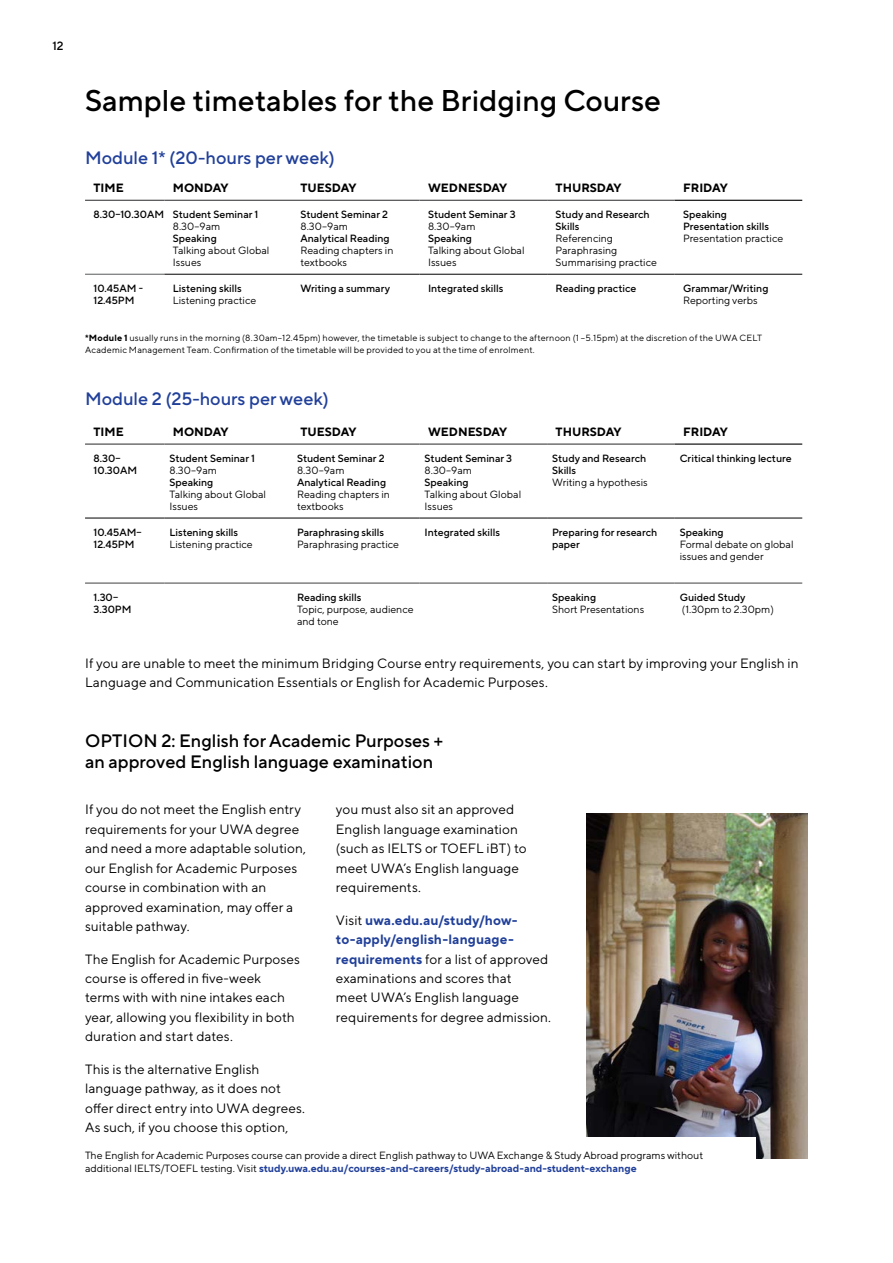
<style>
.page{position:relative;width:893px;height:1263px;background:#fff}
.page>*{position:absolute;margin:0;border:0;box-sizing:border-box;transform-origin:0 0}
.t1{font:500 30px "TT Norms Pro";color:#000}
.t2{font:500 18px/21px "TT Norms Pro";color:#000}
.t3{font:500 18px "TT Norms Pro";color:#21409a}
.t4{font:13.5px/19.5px "TT Norms Pro";letter-spacing:.005em;color:#000}
.t5{font:700 12px "TT Norms Pro";color:#000}
.t6{font:500 12px "TT Norms Pro";color:#000}
.t7{font:10.5px/12px "TT Norms Pro";color:#000}
.t8{font:500 10.5px/12px "TT Norms Pro";color:#000}
.t9{font:9px/12px "TT Norms Pro";letter-spacing:.02em;color:#000}
.s1{font-weight:700}
.s2{font-weight:700;color:#21409a}
</style>
<div class="page">
<img style="left:587px;top:813px;width:221px;height:345px">
<div style="left:72px;top:1137px;width:684px;height:50px;background:#fff"></div>
<hr style="left:85px;top:274px;width:79px;height:1px;background:#58595b">
<hr style="left:164px;top:274px;width:128px;height:1px;background:#000">
<hr style="left:292px;top:274px;width:128px;height:1px;background:#000">
<hr style="left:420px;top:274px;width:127px;height:1px;background:#000">
<hr style="left:547px;top:274px;width:128px;height:1px;background:#000">
<hr style="left:675px;top:274px;width:127px;height:1px;background:#000">
<hr style="left:85px;top:200px;width:79px;height:1px;background:#414042">
<hr style="left:164px;top:200px;width:128px;height:1px;background:#414042">
<hr style="left:292px;top:200px;width:128px;height:1px;background:#414042">
<hr style="left:420px;top:200px;width:127px;height:1px;background:#414042">
<hr style="left:547px;top:200px;width:128px;height:1px;background:#414042">
<hr style="left:675px;top:200px;width:127px;height:1px;background:#000">
<hr style="left:85px;top:518px;width:79px;height:1px;background:#000">
<hr style="left:164px;top:518px;width:128px;height:1px;background:#000">
<hr style="left:292px;top:518px;width:128px;height:1px;background:#000">
<hr style="left:420px;top:518px;width:127px;height:1px;background:#000">
<hr style="left:547px;top:518px;width:128px;height:1px;background:#000">
<hr style="left:675px;top:518px;width:127px;height:1px;background:#000">
<hr style="left:85px;top:583px;width:79px;height:1px;background:#414042">
<hr style="left:164px;top:583px;width:128px;height:1px;background:#414042">
<hr style="left:292px;top:583px;width:128px;height:1px;background:#414042">
<hr style="left:420px;top:583px;width:127px;height:1px;background:#414042">
<hr style="left:547px;top:583px;width:128px;height:1px;background:#414042">
<hr style="left:675px;top:583px;width:127px;height:1px;background:#414042">
<hr style="left:85px;top:443px;width:79px;height:2px;background:#414042">
<hr style="left:164px;top:443px;width:128px;height:2px;background:#414042">
<hr style="left:292px;top:443px;width:128px;height:2px;background:#414042">
<hr style="left:420px;top:443px;width:127px;height:2px;background:#414042">
<hr style="left:547px;top:443px;width:128px;height:2px;background:#414042">
<hr style="left:675px;top:443px;width:127px;height:2px;background:#000">
<p class="t6" style="left:53px;top:37px;width:13px">12</p>
<h1 class="t1" style="left:85px;top:78px;width:577px">Sample timetables for the Bridging Course</h1>
<h2 class="t3" style="left:85px;top:144px;width:251px">Module 1* (20-hours per week)</h2>
<p class="t5" style="left:94px;top:179px;width:32px">TIME</p>
<p class="t5" style="left:173px;top:179px;width:57px">MONDAY</p>
<p class="t5" style="left:300px;top:179px;width:58px">TUESDAY</p>
<p class="t5" style="left:428px;top:179px;width:81px">WEDNESDAY</p>
<p class="t5" style="left:556px;top:179px;width:67px">THURSDAY</p>
<p class="t5" style="left:683px;top:179px;width:46px">FRIDAY</p>
<p class="t8" style="left:94px;top:207px;width:166px">8.30–10.30AM Student Seminar 1</p>
<p class="t7" style="left:173px;top:219px;width:49px">8.30–9am</p>
<p class="t8" style="left:173px;top:231px;width:45px">Speaking</p>
<p class="t7" style="left:173px;top:243px;width:98px">Talking about Global<br>Issues</p>
<p class="t8" style="left:300px;top:207px;width:89px">Student Seminar 2</p>
<p class="t7" style="left:300px;top:219px;width:49px">8.30–9am</p>
<p class="t8" style="left:300px;top:231px;width:91px">Analytical Reading</p>
<p class="t7" style="left:300px;top:243px;width:94px">Reading chapters in textbooks</p>
<p class="t8" style="left:428px;top:207px;width:89px">Student Seminar 3</p>
<p class="t7" style="left:428px;top:219px;width:49px">8.30–9am</p>
<p class="t8" style="left:428px;top:231px;width:45px">Speaking</p>
<p class="t7" style="left:428px;top:243px;width:98px">Talking about Global<br>Issues</p>
<p class="t8" style="left:556px;top:207px;width:96px">Study and Research<br>Skills</p>
<p class="t7" style="left:556px;top:231px;width:103px">Referencing<br>Paraphrasing<br>Summarising practice</p>
<p class="t8" style="left:683px;top:207px;width:87px">Speaking<br>Presentation skills</p>
<p class="t7" style="left:683px;top:231px;width:101px">Presentation practice</p>
<p class="t8" style="left:94px;top:281px;width:51px">10.45AM -<br>12.45PM</p>
<p class="t8" style="left:173px;top:281px;width:70px">Listening skills</p>
<p class="t7" style="left:173px;top:293px;width:85px">Listening practice</p>
<p class="t8" style="left:300px;top:281px;width:91px">Writing a summary</p>
<p class="t8" style="left:428px;top:281px;width:77px">Integrated skills</p>
<p class="t8" style="left:556px;top:281px;width:82px">Reading practice</p>
<p class="t8" style="left:683px;top:281px;width:87px">Grammar/Writing</p>
<p class="t7" style="left:683px;top:293px;width:76px">Reporting verbs</p>
<p class="t9" style="left:85px;top:331px;width:679px"><span class="s1">*Module 1</span> usually runs in the morning (8.30am–12.45pm) however, the timetable is subject to change to the afternoon (1 –5.15pm) at the discretion of the UWA CELT<br>Academic Management Team. Confirmation of the timetable will be provided to you at the time of enrolment.</p>
<h2 class="t3" style="left:85px;top:385px;width:245px">Module 2 (25-hours per week)</h2>
<p class="t5" style="left:94px;top:422px;width:32px">TIME</p>
<p class="t5" style="left:173px;top:422px;width:57px">MONDAY</p>
<p class="t5" style="left:300px;top:422px;width:58px">TUESDAY</p>
<p class="t5" style="left:428px;top:422px;width:81px">WEDNESDAY</p>
<p class="t5" style="left:556px;top:422px;width:67px">THURSDAY</p>
<p class="t5" style="left:683px;top:422px;width:46px">FRIDAY</p>
<p class="t8" style="left:94px;top:451px;width:45px">8.30–<br>10.30AM</p>
<p class="t8" style="left:170px;top:451px;width:87px">Student Seminar 1</p>
<p class="t8" style="left:297px;top:451px;width:89px">Student Seminar 2</p>
<p class="t7" style="left:297px;top:463px;width:49px">8.30–9am</p>
<p class="t8" style="left:297px;top:475px;width:91px">Analytical Reading</p>
<p class="t7" style="left:297px;top:487px;width:94px">Reading chapters in textbooks</p>
<p class="t8" style="left:425px;top:451px;width:89px">Student Seminar 3</p>
<p class="t7" style="left:425px;top:463px;width:49px">8.30–9am</p>
<p class="t8" style="left:425px;top:475px;width:45px">Speaking</p>
<p class="t7" style="left:425px;top:487px;width:98px">Talking about Global<br>Issues</p>
<p class="t8" style="left:552px;top:451px;width:96px">Study and Research<br>Skills</p>
<p class="t7" style="left:552px;top:475px;width:97px">Writing a hypothesis</p>
<p class="t8" style="left:680px;top:451px;width:113px">Critical thinking lecture</p>
<p class="t7" style="left:170px;top:463px;width:49px">8.30–9am</p>
<p class="t8" style="left:170px;top:475px;width:45px">Speaking</p>
<p class="t7" style="left:170px;top:487px;width:98px">Talking about Global<br>Issues</p>
<p class="t8" style="left:94px;top:525px;width:50px">10.45AM–<br>12.45PM</p>
<p class="t8" style="left:169px;top:525px;width:70px">Listening skills</p>
<p class="t7" style="left:169px;top:537px;width:85px">Listening practice</p>
<p class="t8" style="left:297px;top:525px;width:89px">Paraphrasing skills</p>
<p class="t7" style="left:297px;top:537px;width:103px">Paraphrasing practice</p>
<p class="t8" style="left:425px;top:525px;width:77px">Integrated skills</p>
<p class="t8" style="left:552px;top:525px;width:107px">Preparing for research paper</p>
<p class="t8" style="left:680px;top:525px;width:45px">Speaking</p>
<p class="t7" style="left:680px;top:537px;width:115px">Formal debate on global issues and gender</p>
<p class="t8" style="left:94px;top:590px;width:40px">1.30–<br>3.30PM</p>
<p class="t8" style="left:297px;top:590px;width:66px">Reading skills</p>
<p class="t7" style="left:297px;top:602px;width:118px">Topic, purpose, audience and tone</p>
<p class="t8" style="left:552px;top:590px;width:45px">Speaking</p>
<p class="t7" style="left:552px;top:602px;width:93px">Short Presentations</p>
<p class="t8" style="left:680px;top:590px;width:67px">Guided Study</p>
<p class="t7" style="left:682px;top:602px;width:93px">(1.30pm to 2.30pm)</p>
<p class="t4" style="left:85px;top:652px;width:715px">If you are unable to meet the minimum Bridging Course entry requirements, you can start by improving your English in<br>Language and Communication Essentials or English for Academic Purposes.</p>
<h2 class="t2" style="left:85px;top:728px;width:360px">OPTION 2: English for Academic Purposes + an approved English language examination</h2>
<p class="t4" style="left:85px;top:799px;width:223px">If you do not meet the English entry requirements for your UWA degree and need a more adaptable solution, our English for Academic Purposes course in combination with an approved examination, may offer a suitable pathway.</p>
<p class="t4" style="left:85px;top:948px;width:216px">The English for Academic Purposes course is offered in five-week<br>terms with with nine intakes each year, allowing you flexibility in both duration and start dates.</p>
<p class="t4" style="left:85px;top:1058px;width:221px">This is the alternative English language pathway, as it does not offer direct entry into UWA degrees.<br>As such, if you choose this option,</p>
<p class="t4" style="left:336px;top:799px;width:192px">you must also sit an approved<br>English language examination (such as IELTS or TOEFL iBT) to meet UWA’s English language requirements.</p>
<p class="t4" style="left:336px;top:909px;width:217px">Visit <span class="s2">uwa.edu.au/study/how&shy;to-apply/english-language&shy;requirements</span> for a list of approved examinations and scores that<br>meet UWA’s English language requirements for degree admission.</p>
<p class="t7" style="left:85px;top:1147px;width:620px;line-height:13.5px">The English for Academic Purposes course can provide a direct English pathway to UWA Exchange &amp; Study Abroad programs without additional IELTS/TOEFL testing. Visit <span class="s2">study.uwa.edu.au/courses-and-careers/study-abroad-and-student-exchange</span></p>
</div>
